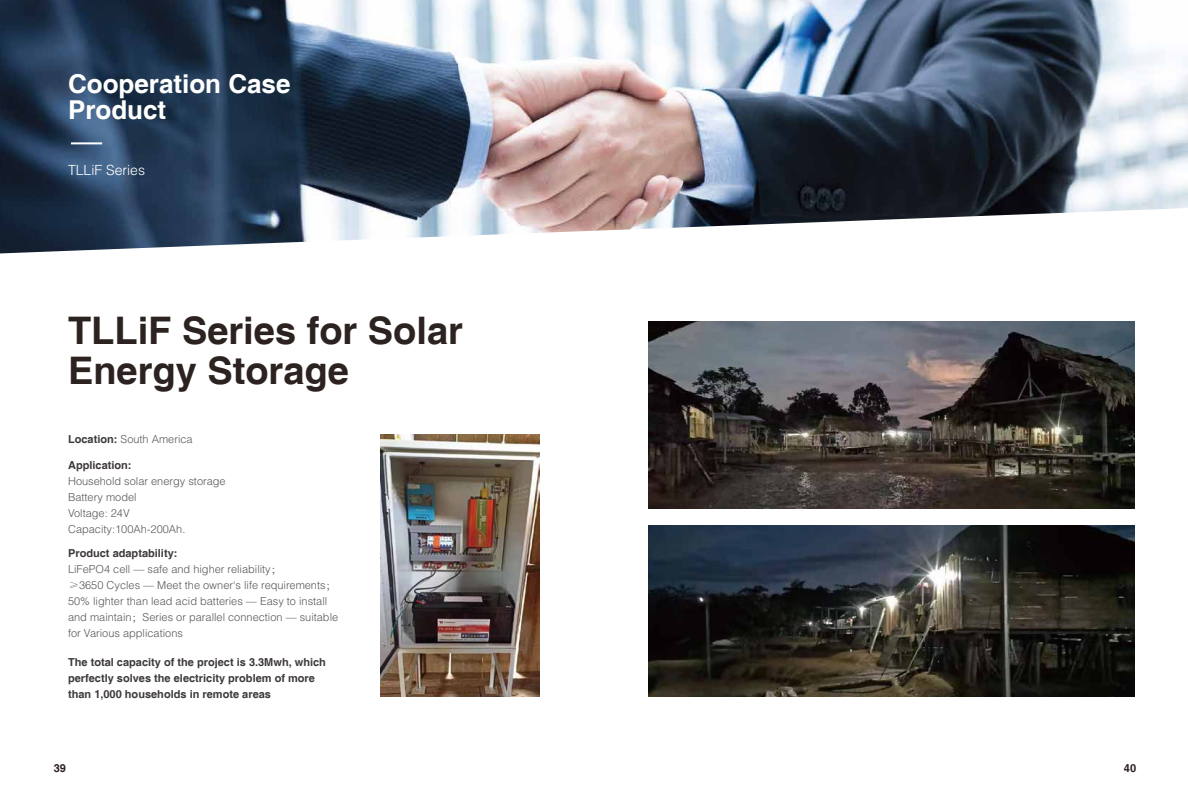
<style>
.page{position:relative;width:1188px;height:807px;background:#fff}
.page>*{position:absolute;margin:0;border:0;box-sizing:border-box;transform-origin:0 0}
.t1{font:700 38px/40.2px "Helvetica";color:#2c2321}
.t2{font:700 26px/26.2px "Helvetica";color:#fff}
.t3{font:300 14px "Helvetica";color:#fff}
.t4{font:300 11px/16px "Helvetica";color:#595757}
.t5{font:700 11px/16px "Helvetica";color:#3e3a39}
.t6{font:700 11px "Helvetica";color:#2c2321}
.s1{font-weight:700;color:#3e3a39}
.s2{font-family:"Adobe Song Std"}
</style>
<div class="page">
<img style="left:0;top:0;width:1188px;height:253px">
<hr style="left:71px;top:142px;width:31px;height:2px;background:#fff">
<img style="left:381px;top:435px;width:159px;height:262px">
<img style="left:649px;top:525px;width:486px;height:172px">
<img style="left:648px;top:322px;width:486px;height:186px">
<h2 class="t2" style="left:68px;top:72px;width:224px">Cooperation Case<br>Product</h2>
<p class="t3" style="left:68px;top:161px;width:79px">TLLiF Series</p>
<h1 class="t1" style="left:68px;top:312px;width:396px">TLLiF Series for Solar<br>Energy Storage</h1>
<p class="t4" style="left:68px;top:431px;width:126px"><span class="s1">Location:</span> South America</p>
<p class="t5" style="left:68px;top:457px;width:65px">Application:</p>
<p class="t4" style="left:68px;top:472px;width:159px">Household solar energy storage<br>Battery model<br>Voltage: 24V<br>Capacity:100Ah-200Ah.</p>
<p class="t4" style="left:68px;top:545px;width:272px"><span class="s1">Product adaptability:<br></span>LiFePO4 cell — safe and higher reliability<span class="s2">；<br>≥</span>3650 Cycles — Meet the owner‘s life requirements<span class="s2">；</span>50% lighter than lead acid batteries — Easy to install and maintain<span class="s2">；</span>Series or parallel connection — suitable for Various applications</p>
<p class="t5" style="left:68px;top:654px;width:259px">The total capacity of the project is 3.3Mwh, which perfectly solves the electricity problem of more than 1,000 households in remote areas</p>
<p class="t6" style="left:54px;top:761px;width:14px">39</p>
<p class="t6" style="left:1124px;top:761px;width:14px">40</p>
</div>
